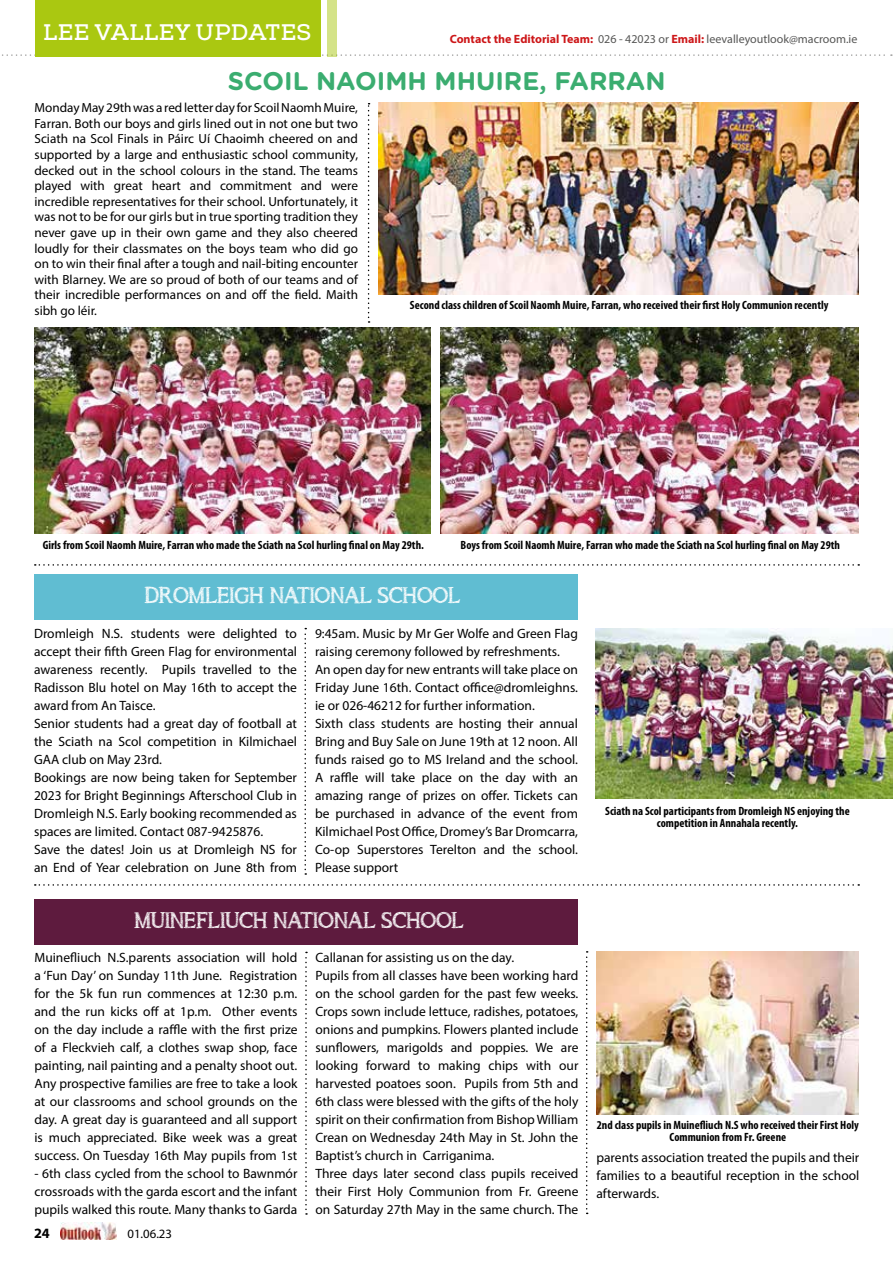
<style>
.page{position:relative;width:893px;height:1263px;background:#fff}
.page>*{position:absolute;margin:0;border:0;box-sizing:border-box;transform-origin:0 0}
.t1{font:27px "asongforjennifer";letter-spacing:-.01em;color:#fff}
.t2{font:700 25.5px "Gotham Rounded";color:#3bad70}
.t3{font:22.5px "Nexa Slab Bold FREE";letter-spacing:.015em;color:#fff}
.t4{font:700 14.25px "Myriad Pro";color:#000}
.t5{font:13.5px/18px "Myriad Pro";color:#000}
.t6{font:13.2px/15.6px "Myriad Pro";color:#000;text-align:justify}
.t7{font:12.75px "Myriad Pro";color:#000}
.t8{font:700 condensed 12px/12px "Myriad Pro";color:#000;text-align:center}
.t9{font:12px "Myriad Pro";color:#575756}
.s1{font-weight:700;color:#cd1719}
</style>
<div class="page">
<img style="left:60px;top:1223px;width:57px;height:17px">
<svg style="left:368px;top:103px;width:2px;height:220px"></svg>
<svg style="left:2px;top:54px;width:890px;height:2px"></svg>
<div style="left:35px;top:0;width:285px;height:57px;background:#aac811"></div>
<div style="left:327px;top:0;width:10px;height:57px;background:#d4e388"></div>
<svg style="left:35px;top:564px;width:824px;height:2px"></svg>
<div style="left:34px;top:574px;width:544px;height:45px;background:#60bdd2"></div>
<img style="left:378px;top:103px;width:481px;height:191px">
<img style="left:34px;top:327px;width:396px;height:207px">
<img style="left:441px;top:328px;width:418px;height:206px">
<img style="left:596px;top:628px;width:297px;height:170px">
<svg style="left:35px;top:884px;width:824px;height:2px"></svg>
<div style="left:34px;top:899px;width:544px;height:46px;background:#5e1b3e"></div>
<img style="left:596px;top:951px;width:263px;height:163px">
<svg style="left:304px;top:628px;width:2px;height:247px"></svg>
<svg style="left:305px;top:952px;width:2px;height:263px"></svg>
<svg style="left:586px;top:951px;width:2px;height:263px"></svg>
<h3 class="t3" style="left:43px;top:19px;width:270px">LEE VALLEY UPDATES</h3>
<p class="t9" style="left:450px;top:32px;width:409px"><span class="s1">Contact the Editorial Team:</span> 026 - 42023 or <span class="s1">Email:</span> leevalleyoutlook@macroom.ie</p>
<h2 class="t2" style="left:228px;top:62px;width:439px">SCOIL NAOIMH MHUIRE, FARRAN</h2>
<p class="t6" style="left:34px;top:100px;width:325px">Monday May 29th was a red letter day for Scoil Naomh Muire, Farran. Both our boys and girls lined out in not one but two Sciath na Scol Finals in Páirc Uí Chaoimh cheered on and supported by a large and enthusiastic school community, decked out in the school colours in the stand. The teams played with great heart and commitment and were incredible representatives for their school. Unfortunately, it was not to be for our girls but in true sporting tradition they never gave up in their own game and they also cheered loudly for their classmates on the boys team who did go on to win their final after a tough and nail-biting encounter with Blarney. We are so proud of both of our teams and of their incredible performances on and off the field. Maith sibh go léir.</p>
<p class="t8" style="left:410px;top:298px;width:420px">Second class children of Scoil Naomh Muire, Farran, who received their first Holy Communion recently</p>
<p class="t8" style="left:43px;top:539px;width:383px">Girls from Scoil Naomh Muire, Farran who made the Sciath na Scol hurling final on May 29th.</p>
<p class="t8" style="left:461px;top:539px;width:381px">Boys from Scoil Naomh Muire, Farran who made the Sciath na Scol hurling final on May 29th</p>
<h1 class="t1" style="left:145px;top:581px;width:317px">DROMLEIGH NATIONAL SCHOOL</h1>
<p class="t5" style="left:34px;top:624px;width:264px">Dromleigh N.S. students were delighted to accept their fifth Green Flag for environmental awareness recently. Pupils travelled to the Radisson Blu hotel on May 16th to accept the award from An Taisce.<br>Senior students had a great day of football at the Sciath na Scol competition in Kilmichael GAA club on May 23rd.<br>Bookings are now being taken for September 2023 for Bright Beginnings Afterschool Club in Dromleigh N.S. Early booking recommended as spaces are limited. Contact 087-9425876.<br>Save the dates! Join us at Dromleigh NS for an End of Year celebration on June 8th from</p>
<p class="t5" style="left:315px;top:624px;width:264px">9:45am. Music by Mr Ger Wolfe and Green Flag raising ceremony followed by refreshments.<br>An open day for new entrants will take place on Friday June 16th. Contact office@dromleighns. ie or 026-46212 for further information.<br>Sixth class students are hosting their annual Bring and Buy Sale on June 19th at 12 noon. All funds raised go to MS Ireland and the school.<br>A raffle will take place on the day with an amazing range of prizes on offer. Tickets can be purchased in advance of the event from Kilmichael Post Office, Dromey’s Bar Dromcarra, Co-op Superstores Terelton and the school.<br>Please support</p>
<h1 class="t1" style="left:134px;top:906px;width:331px">MUINEFLIUCH NATIONAL SCHOOL</h1>
<p class="t5" style="left:34px;top:948px;width:264px;text-align:justify">Muinefliuch N.S.parents association will hold a ‘Fun Day’ on Sunday 11th June. Registration for the 5k fun run commences at 12:30 p.m. and the run kicks off at 1p.m. Other events on the day include a raffle with the first prize of a Fleckvieh calf, a clothes swap shop, face painting, nail painting and a penalty shoot out.<br>Any prospective families are free to take a look at our classrooms and school grounds on the day. A great day is guaranteed and all support is much appreciated. Bike week was a great success. On Tuesday 16th May pupils from 1st</p>
<p class="t5" style="left:34px;top:1164px;width:264px;text-align:justify">- 6th class cycled from the school to Bawnmór crossroads with the garda escort and the infant pupils walked this route. Many thanks to Garda</p>
<p class="t5" style="left:315px;top:948px;width:265px">Callanan for assisting us on the day.<br>Pupils from all classes have been working hard on the school garden for the past few weeks.<br>Crops sown include lettuce, radishes, potatoes, onions and pumpkins. Flowers planted include sunflowers, marigolds and poppies. We are looking forward to making chips with our harvested poatoes soon. Pupils from 5th and 6th class were blessed with the gifts of the holy spirit on their confirmation from Bishop William Crean on Wednesday 24th May in St. John the Baptist’s church in Carriganima.<br>Three days later second class pupils received their First Holy Communion from Fr. Greene on Saturday 27th May in the same church. The</p>
<p class="t4" style="left:34px;top:1224px;width:17px">24</p>
<p class="t7" style="left:128px;top:1226px;width:46px">01.06.23</p>
<p class="t8" style="left:605px;top:805px;width:246px">Sciath na Scol participants from Dromleigh NS enjoying the competition in Annahala recently.</p>
<p class="t8" style="left:597px;top:1118px;width:264px">2nd class pupils in Muinefliuch N.S who received their First Holy<br>Communion from Fr. Greene</p>
<p class="t5" style="left:596px;top:1148px;width:264px;text-align:justify">parents association treated the pupils and their families to a beautiful reception in the school afterwards.</p>
</div>
